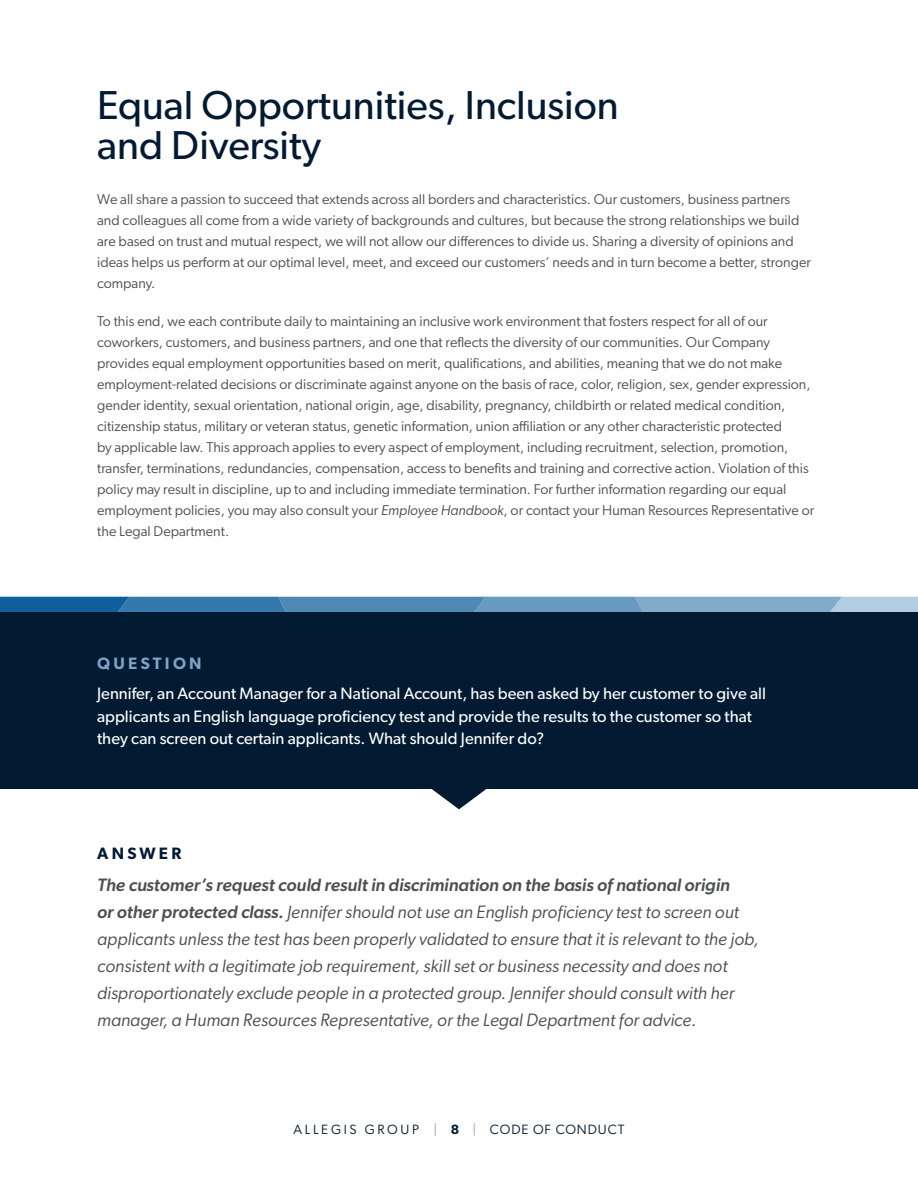
<style>
.page{position:relative;width:918px;height:1188px;background:#fff}
.page>*{position:absolute;margin:0;border:0;box-sizing:border-box;transform-origin:0 0}
.t1{font:40.5px/40.5px "Gibson";color:#021b32}
.t2{font:italic 18px/27px "Gibson";color:#4d4f53}
.t3{font:16.5px/22.5px "Gibson";color:#fff}
.t4{font:600 16.5px "Gibson";letter-spacing:.2em;color:#7da3c7}
.t5{font:600 16.5px "Gibson";letter-spacing:.2em;color:#021b32}
.t6{font:14.25px/21px "Gibson";color:#4d4f53}
.t7{font:13.5px "Gibson";letter-spacing:.13em;color:#021b32}
.s1{font-style:italic}
.s2{font-weight:500}
.s3{color:#a8aaad}
.s4{font-weight:600}
</style>
<div class="page">
<svg style="left:0;top:597px;width:918px;height:16px;background:#5489b2"></svg>
<svg style="left:432px;top:789px;width:54px;height:21px"></svg>
<div style="left:0;top:613px;width:918px;height:176px;background:#021b32"></div>
<h1 class="t1" style="left:97px;top:84px;width:523px">Equal Opportunities, Inclusion and Diversity</h1>
<p class="t6" style="left:97px;top:188px;width:715px">We all share a passion to succeed that extends across all borders and characteristics. Our customers, business partners and colleagues all come from a wide variety of backgrounds and cultures, but because the strong relationships we build are based on trust and mutual respect, we will not allow our differences to divide us. Sharing a diversity of opinions and ideas helps us perform at our optimal level, meet, and exceed our customers’ needs and in turn become a better, stronger company.</p>
<p class="t6" style="left:97px;top:310px;width:719px">To this end, we each contribute daily to maintaining an inclusive work environment that fosters respect for all of our coworkers, customers, and business partners, and one that reflects the diversity of our communities. Our Company provides equal employment opportunities based on merit, qualifications, and abilities, meaning that we do not make employment-related decisions or discriminate against anyone on the basis of race, color, religion, sex, gender expression, gender identity, sexual orientation, national origin, age, disability, pregnancy, childbirth or related medical condition, citizenship status, military or veteran status, genetic information, union affiliation or any other characteristic protected<br>by applicable law. This approach applies to every aspect of employment, including recruitment, selection, promotion, transfer, terminations, redundancies, compensation, access to benefits and training and corrective action. Violation of this policy may result in discipline, up to and including immediate termination. For further information regarding our equal employment policies, you may also consult your <span class="s1">Employee Handbook</span>, or contact your Human Resources Representative or the Legal Department.</p>
<p class="t4" style="left:97px;top:654px;width:106px">QUESTION</p>
<p class="t3" style="left:97px;top:682px;width:670px">Jennifer, an Account Manager for a National Account, has been asked by her customer to give all applicants an English language proficiency test and provide the results to the customer so that they can screen out certain applicants. What should Jennifer do?</p>
<p class="t5" style="left:97px;top:843px;width:86px">ANSWER</p>
<p class="t2" style="left:97px;top:871px;width:663px"><span class="s2">The customer’s request could result in discrimination on the basis of national origin<br>or other protected class.</span> Jennifer should not use an English proficiency test to screen out applicants unless the test has been properly validated to ensure that it is relevant to the job, consistent with a legitimate job requirement, skill set or business necessity and does not disproportionately exclude people in a protected group. Jennifer should consult with her manager, a Human Resources Representative, or the Legal Department for advice.</p>
<p class="t7" style="left:294px;top:1121px;width:332px">ALLEGIS GROUP <span class="s3">|</span> <span class="s4">8</span> <span class="s3">|</span> CODE OF CONDUCT</p>
</div>
